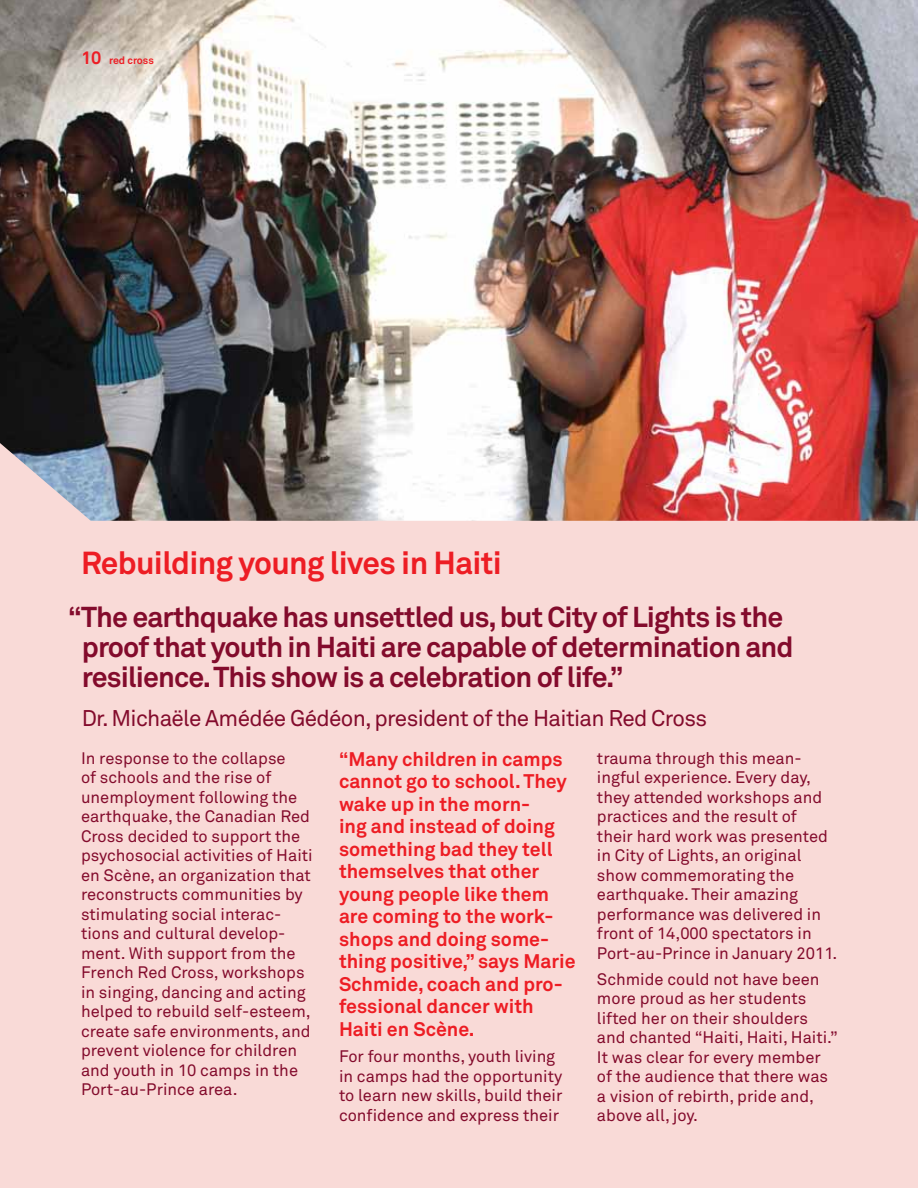
<style>
.page{position:relative;width:918px;height:1188px;background:#f9dad7}
.page>*{position:absolute;margin:0;border:0;box-sizing:border-box;transform-origin:0 0}
.t1{font:700 31.5px "Akkurat Office";letter-spacing:-.02em;color:#ed1d24}
.t2{font:700 28.5px/30px "Akkurat Office";letter-spacing:-.03em;color:#830b2c}
.t3{font:22.5px "Akkurat Office";letter-spacing:-.03em;color:#830b2c}
.t4{font:700 19.5px/22.5px "Akkurat Office";color:#ed1d24}
.t5{font:16.5px/19.5px "Akkurat Office";color:#830b2c}
.t6{font:700 10.5px "Akkurat Office";color:#ed1d24}
.s1{font-size:18px}
</style>
<div class="page">
<img style="left:0;top:0;width:918px;height:521px">
<p class="t6" style="left:81px;top:54px;width:74px"><span class="s1">10</span> red cross</p>
<h1 class="t1" style="left:81px;top:544px;width:422px">Rebuilding young lives in Haiti</h1>
<h2 class="t2" style="left:82px;top:602px;width:713px;text-indent:-14px">“The earthquake has unsettled us, but City of Lights is the proof that youth in Haiti are capable of determination and resilience. This show is a celebration of life.”</h2>
<h3 class="t3" style="left:82px;top:705px;width:627px">Dr. Michaële Amédée Gédéon, president of the Haitian Red Cross</h3>
<p class="t5" style="left:81px;top:748px;width:233px">In response to the collapse<br>of schools and the rise of unemployment following the earthquake, the Canadian Red<br>Cross decided to support the psychosocial activities of Haiti en Scène, an organization that reconstructs communities by stimulating social interac&shy;tions and cultural develop&shy;ment. With support from the<br>French Red Cross, workshops in singing, dancing and acting helped to rebuild self-esteem, create safe environments, and prevent violence for children and youth in 10 camps in the<br>Port-au-Prince area.</p>
<p class="t4" style="left:339px;top:748px;width:238px">“Many children in camps cannot go to school. They wake up in the morn-<br>ing and instead of doing something bad they tell themselves that other young people like them are coming to the work&shy;shops and doing some&shy;thing positive,” says Marie<br>Schmide, coach and pro&shy;fessional dancer with<br>Haiti en Scène.</p>
<p class="t5" style="left:339px;top:1047px;width:225px">For four months, youth living in camps had the opportunity to learn new skills, build their confidence and express their</p>
<p class="t5" style="left:597px;top:748px;width:242px">trauma through this mean&shy;ingful experience. Every day, they attended workshops and practices and the result of<br>their hard work was presented in City of Lights, an original show commemorating the earthquake. Their amazing performance was delivered in front of 14,000 spectators in<br>Port-au-Prince in January 2011.</p>
<p class="t5" style="left:597px;top:970px;width:242px">Schmide could not have been more proud as her students lifted her on their shoulders and chanted “Haiti, Haiti, Haiti.”<br>It was clear for every member of the audience that there was a vision of rebirth, pride and, above all, joy.</p>
</div>
